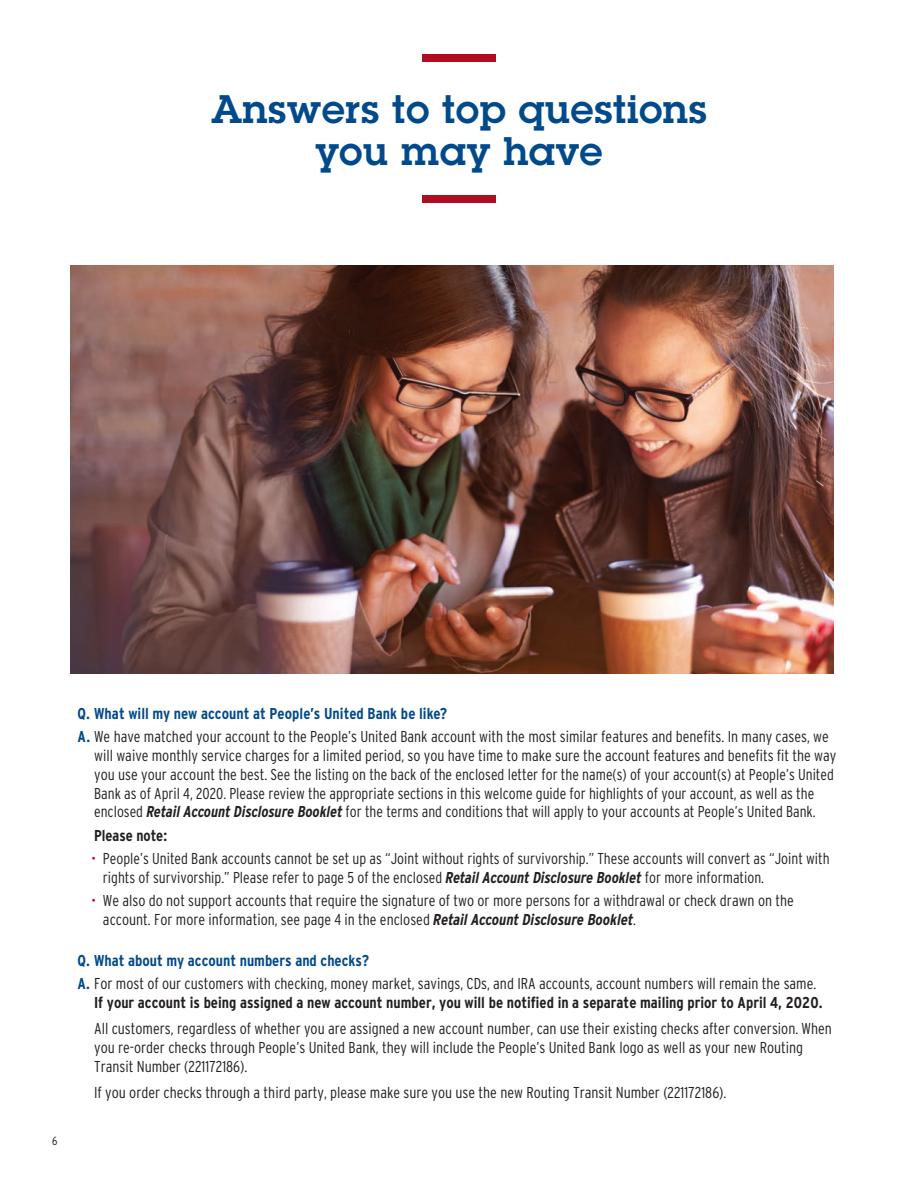
<style>
.page{position:relative;width:918px;height:1188px;background:#fff}
.page>*{position:absolute;margin:0;border:0;box-sizing:border-box;transform-origin:0 0}
.t1{font:600 39px/42px "Lubalin Graph";letter-spacing:.02em;color:#004a8b;text-align:center}
.t2{font:300 condensed 15.75px/18.8px "Interstate";color:#231f20}
.Qs{font:700 condensed 15.75px "Interstate";color:#004a8b}
.t3{font:700 condensed 15.75px "Interstate";color:#231f20}
.t4{font:300 condensed 12px "Interstate";color:#231f20}
.s1{font-weight:700;color:#004a8b}
.s2{font-weight:700;font-style:italic}
.s3{color:#b00c22}
.s4{font-weight:700}
</style>
<div class="page">
<div style="left:422px;top:54px;width:74px;height:8px;background:#b00c22"></div>
<div style="left:422px;top:195px;width:74px;height:7px;background:#b00c22"></div>
<img style="left:71px;top:266px;width:763px;height:408px">
<p class="t1" style="left:211px;top:88px;width:497px">Answers to top questions you may have</p>
<p class="t4" style="left:52px;top:1134px;width:7px">6</p>
<p class="Qs" style="left:78px;top:705px;width:371px">Q. What will my new account at People’s United Bank be like?</p>
<p class="t2" style="left:94px;top:727px;width:744px;text-indent:-16px"><span class="s1">A.</span> We have matched your account to the People’s United Bank account with the most similar features and benefits. In many cases, we will waive monthly service charges for a limited period, so you have time to make sure the account features and benefits fit the way you use your account the best. See the listing on the back of the enclosed letter for the name(s) of your account(s) at People’s United Bank as of April 4, 2020. Please review the appropriate sections in this welcome guide for highlights of your account, as well as the enclosed <span class="s2">Retail Account Disclosure Booklet</span> for the terms and conditions that will apply to your accounts at People’s United Bank.</p>
<p class="t3" style="left:94px;top:826px;width:75px">Please note:</p>
<p class="t2" style="left:103px;top:849px;width:728px;text-indent:-12px"><span class="s3">•</span> People’s United Bank accounts cannot be set up as “Joint without rights of survivorship.” These accounts will convert as “Joint with rights of survivorship.” Please refer to page 5 of the enclosed <span class="s2">Retail Account Disclosure Booklet</span> for more information.</p>
<p class="t2" style="left:103px;top:891px;width:692px;text-indent:-12px"><span class="s3">•</span> We also do not support accounts that require the signature of two or more persons for a withdrawal or check drawn on the account. For more information, see page 4 in the enclosed <span class="s2">Retail Account Disclosure Booklet</span>.</p>
<p class="Qs" style="left:78px;top:952px;width:293px">Q. What about my account numbers and checks?</p>
<p class="t2" style="left:94px;top:974px;width:730px;text-indent:-16px"><span class="s1">A.</span> For most of our customers with checking, money market, savings, CDs, and IRA accounts, account numbers will remain the same.<br><span class="s4">If your account is being assigned a new account number, you will be notified in a separate mailing prior to April 4, 2020.</span></p>
<p class="t2" style="left:94px;top:1019px;width:739px">All customers, regardless of whether you are assigned a new account number, can use their existing checks after conversion. When you re-order checks through People’s United Bank, they will include the People’s United Bank logo as well as your new Routing<br>Transit Number (221172186).</p>
<p class="t2" style="left:94px;top:1083px;width:634px">If you order checks through a third party, please make sure you use the new Routing Transit Number (221172186).</p>
</div>
